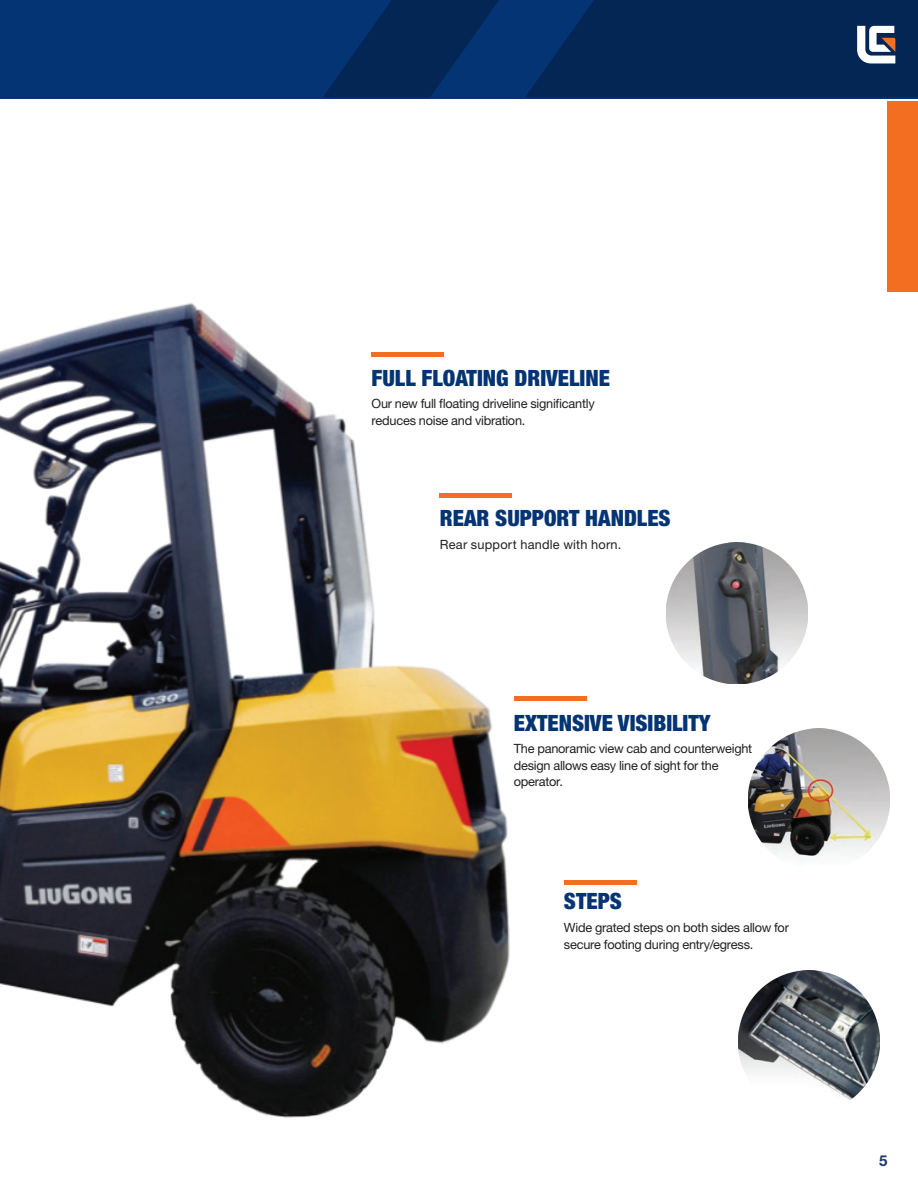
<style>
.page{position:relative;width:918px;height:1188px;background:#fff}
.page>*{position:absolute;margin:0;border:0;box-sizing:border-box;transform-origin:0 0}
.t1{font:900 condensed 22.5px "Helvetica Neue LT Pro";color:#053474}
.t2{font:700 15px "Helvetica Neue LT Pro";color:#1f396f}
.t3{font:12.75px/16.5px "Helvetica Neue LT Pro";letter-spacing:-.02em;color:#231f20}
.t4{font:12.75px "Helvetica Neue LT Pro";letter-spacing:.015em;color:#231f20}
</style>
<div class="page">
<div style="left:0;top:0;width:918px;height:98px;background:#053474"></div>
<img style="left:0;top:302px;width:512px;height:816px">
<div style="left:439px;top:493px;width:72px;height:5px;background:#f36e21"></div>
<div style="left:514px;top:696px;width:72px;height:5px;background:#f36e21"></div>
<hr style="left:564px;top:880px;width:72px;height:4px;background:#f36e21">
<svg style="left:323px;top:0;width:176px;height:98px"></svg>
<div style="left:888px;top:101px;width:30px;height:190px;background:#f36e21"></div>
<img style="left:667px;top:543px;width:141px;height:141px">
<img style="left:749px;top:729px;width:141px;height:127px">
<img style="left:739px;top:971px;width:141px;height:129px">
<div style="left:372px;top:352px;width:72px;height:5px;background:#f36e21"></div>
<svg style="left:525px;top:0;width:393px;height:98px;background:#092c5b"></svg>
<h1 class="t1" style="left:372px;top:364px;width:240px">FULL FLOATING DRIVELINE</h1>
<p class="t3" style="left:372px;top:395px;width:225px">Our new full floating driveline significantly reduces noise and vibration.</p>
<h1 class="t1" style="left:440px;top:505px;width:232px">REAR SUPPORT HANDLES</h1>
<p class="t4" style="left:440px;top:537px;width:183px">Rear support handle with horn.</p>
<h1 class="t1" style="left:514px;top:709px;width:198px">EXTENSIVE VISIBILITY</h1>
<p class="t3" style="left:514px;top:740px;width:240px">The panoramic view cab and counterweight design allows easy line of sight for the operator.</p>
<h1 class="t1" style="left:564px;top:888px;width:59px">STEPS</h1>
<p class="t3" style="left:564px;top:919px;width:226px">Wide grated steps on both sides allow for secure footing during entry/egress.</p>
<p class="t2" style="left:879px;top:1151px;width:10px">5</p>
</div>
